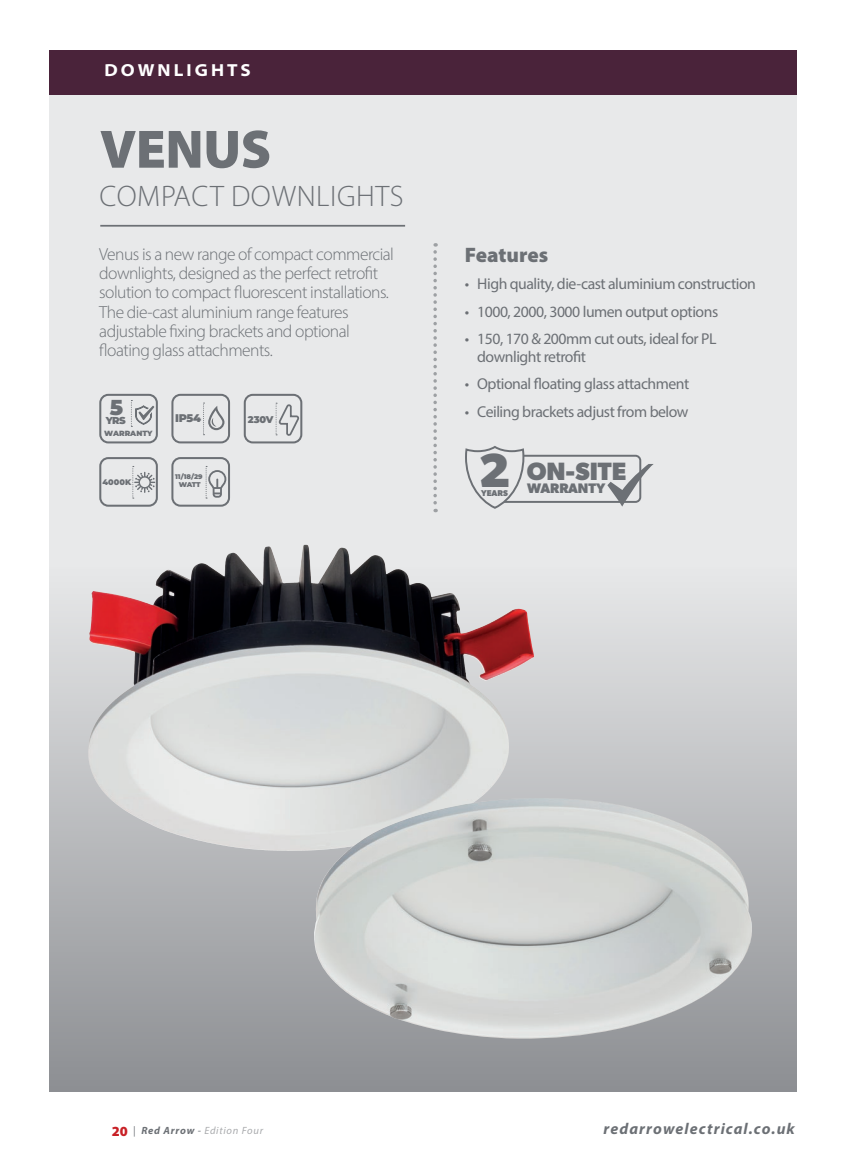
<style>
.page{position:relative;width:844px;height:1166px;background:#fff}
.page>*{position:absolute;margin:0;border:0;box-sizing:border-box;transform-origin:0 0}
.t1{font:900 54.43px "Myriad Pro";letter-spacing:-.01em;color:#6c7075}
.t2{font:700 48.12px "Gibson";color:#6c7075}
.t3{font:300 29.75px "Myriad Pro";letter-spacing:.02em;color:#6c7075}
.t4{font:700 25.2px "Gibson";color:#6c7075}
.t5{font:900 21px "Myriad Pro";color:#6c7075}
.t6{font:300 17.5px/19.2px "Myriad Pro";letter-spacing:-.03em;color:#6c7075}
.t7{font:700 semi-expanded 17.5px "Myriad Pro";letter-spacing:.175em;color:#fff}
.t8{font:15.75px/17.5px "Myriad Pro";letter-spacing:-.03em;color:#6c7075}
.t9{font:italic 700 15.75px "Myriad Pro";letter-spacing:.07em;color:#6c7075}
.t10{font:700 13.83px "Gibson";color:#6c7075}
.t11{font:900 11.2px "Montserrat";color:#6c7075}
.t12{font:italic 10.5px "Myriad Pro";letter-spacing:.07em;color:#a9aaad}
.t13{font:900 9.97px "Montserrat";color:#6c7075}
.t14{font:900 9.8px "Montserrat";color:#6c7075}
.t15{font:700 8.4px "Gibson";color:#6c7075}
.t16{font:900 8.05px "Montserrat";color:#6c7075}
.t17{font:900 7.52px "Montserrat";letter-spacing:-.005em;color:#6c7075}
.t18{font:900 7px "Montserrat";color:#6c7075}
.t19{font:900 6.83px "Montserrat";color:#6c7075}
.s1{font-weight:900;font-style:normal;font-size:14px;color:#c82026}
.s2{color:#6c7075}
.s3{font-weight:700;color:#6c7075}
</style>
<div class="page">
<div style="left:50px;top:50px;width:746px;height:1041px;background:#e8e9ea"></div>
<svg style="left:50px;top:567px;width:746px;height:524px"></svg>
<hr style="left:100px;top:225px;width:305px;height:2px;background:#6c7075">
<div style="left:50px;top:50px;width:746px;height:45px;background:#4a233a"></div>
<div style="left:171px;top:394px;width:59px;height:49px;border:2px solid #6c7075;border-radius:8px"></div>
<svg style="left:203px;top:403px;width:21px;height:32px"></svg>
<div style="left:244px;top:394px;width:58px;height:49px;border:2px solid #6c7075;border-radius:8px"></div>
<svg style="left:275px;top:403px;width:25px;height:34px"></svg>
<div style="left:99px;top:457px;width:59px;height:50px;border:2px solid #6c7075;border-radius:8px"></div>
<svg style="left:132px;top:466px;width:23px;height:33px"></svg>
<div style="left:171px;top:457px;width:59px;height:50px;border:2px solid #6c7075;border-radius:8px"></div>
<svg style="left:206px;top:466px;width:20px;height:33px"></svg>
<div style="left:99px;top:394px;width:59px;height:49px;border:2px solid #6c7075;border-radius:8px"></div>
<svg style="left:131px;top:400px;width:23px;height:27px"></svg>
<img style="left:264px;top:545px;width:40px;height:38px">
<img style="left:312px;top:798px;width:446px;height:241px">
<svg style="left:433px;top:243px;width:4px;height:269px"></svg>
<svg style="left:465px;top:446px;width:188px;height:63px"></svg>
<p class="t7" style="left:104px;top:59px;width:148px">DOWNLIGHTS</p>
<h1 class="t1" style="left:100px;top:113px;width:173px">VENUS</h1>
<h3 class="t3" style="left:100px;top:178px;width:305px">COMPACT DOWNLIGHTS</h3>
<p class="t6" style="left:99px;top:244px;width:296px">Venus is a new range of compact commercial downlights, designed as the perfect retrofit solution to compact fluorescent installations.<br>The die-cast aluminium range features adjustable fixing brackets and optional floating glass attachments.</p>
<p class="t13" style="left:106px;top:413px;width:22px"><sup>5</sup>YRS</p>
<p class="t17" style="left:104px;top:428px;width:50px">WARRANTY</p>
<p class="t16" style="left:102px;top:476px;width:30px">4000K</p>
<p class="t11" style="left:175px;top:410px;width:27px">IP54</p>
<p class="t14" style="left:248px;top:412px;width:27px">230V</p>
<p class="t19" style="left:175px;top:472px;width:29px">11/18/29</p>
<p class="t18" style="left:179px;top:479px;width:23px">WATT</p>
<p class="t5" style="left:465px;top:241px;width:85px">Features</p>
<p class="t8" style="left:465px;top:275px;width:292px">• High quality, die-cast aluminium construction</p>
<p class="t8" style="left:465px;top:302px;width:255px">• 1000, 2000, 3000 lumen output options</p>
<p class="t8" style="left:477px;top:330px;width:241px;text-indent:-12px">• 150, 170 &amp; 200mm cut outs, ideal for PL downlight retrofit</p>
<p class="t8" style="left:465px;top:375px;width:226px">• Optional floating glass attachment</p>
<p class="t8" style="left:465px;top:402px;width:225px">• Ceiling brackets adjust from below</p>
<h2 class="t2" style="left:478px;top:442px;width:33px">2</h2>
<p class="t15" style="left:481px;top:488px;width:28px">YEARS</p>
<h3 class="t4" style="left:526px;top:456px;width:101px">ON-SITE</h3>
<p class="t10" style="left:527px;top:480px;width:79px">WARRANTY</p>
<p class="t12" style="left:112px;top:1124px;width:153px"><span class="s1">20</span> <span class="s2">|</span> <span class="s3">Red Arrow</span> <span class="s2">-</span> Edition Four</p>
<p class="t9" style="left:603px;top:1118px;width:193px">redarrowelectrical.co.uk</p>
</div>
